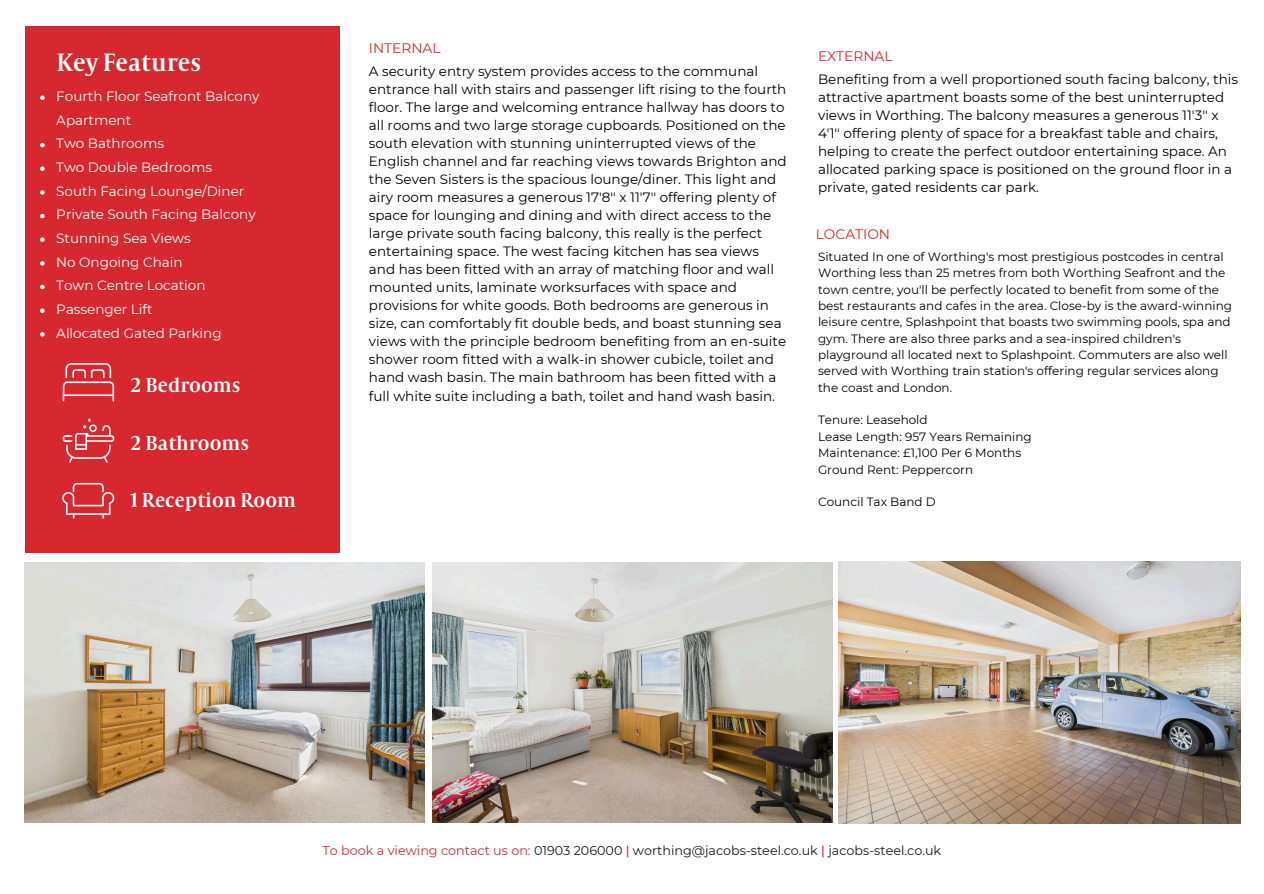
<style>
.page{position:relative;width:1264px;height:894px;background:#fff}
.page>*{position:absolute;margin:0;border:0;box-sizing:border-box;transform-origin:0 0}
.t1{font:27.6px "Capitolium Road";color:#fff}
.t2{font:22.35px "Capitolium Road";color:#fff}
.t3{font:13.8px "Montserrat";color:#d7282f}
.t4{font:13.5px/18px "Montserrat";color:#000}
.t5{font:13.5px/23.7px "Montserrat";color:#fff}
.t6{font:12.75px "Montserrat";color:#191718}
.t7{font:12px/16.4px "Montserrat";color:#000}
.s1{color:#d7282f}
.s2{font-weight:500;color:#d7282f}
</style>
<div class="page">
<img style="left:25px;top:562px;width:399px;height:260px">
<img style="left:432px;top:562px;width:400px;height:260px">
<div style="left:25px;top:26px;width:315px;height:526px;background:#d7282f"></div>
<img style="left:62px;top:482px;width:53px;height:37px">
<img style="left:62px;top:418px;width:53px;height:45px">
<img style="left:62px;top:363px;width:53px;height:39px">
<img style="left:838px;top:561px;width:402px;height:261px">
<svg style="left:40px;top:95px;width:5px;height:5px"></svg>
<svg style="left:40px;top:143px;width:5px;height:4px"></svg>
<svg style="left:40px;top:166px;width:5px;height:5px"></svg>
<svg style="left:40px;top:190px;width:5px;height:5px"></svg>
<svg style="left:40px;top:214px;width:5px;height:4px"></svg>
<svg style="left:40px;top:237px;width:5px;height:5px"></svg>
<svg style="left:40px;top:261px;width:5px;height:4px"></svg>
<svg style="left:40px;top:285px;width:5px;height:4px"></svg>
<svg style="left:40px;top:308px;width:5px;height:5px"></svg>
<svg style="left:40px;top:332px;width:5px;height:4px"></svg>
<p class="t1" style="left:57px;top:53px;width:146px">Key Features</p>
<p class="t5" style="left:56px;top:84px;width:205px">Fourth Floor Seafront Balcony<br>Apartment</p>
<p class="t5" style="left:56px;top:132px;width:109px">Two Bathrooms</p>
<p class="t5" style="left:56px;top:155px;width:157px">Two Double Bedrooms</p>
<p class="t5" style="left:56px;top:179px;width:189px">South Facing Lounge/Diner</p>
<p class="t5" style="left:56px;top:203px;width:201px">Private South Facing Balcony</p>
<p class="t5" style="left:56px;top:226px;width:136px">Stunning Sea Views</p>
<p class="t5" style="left:56px;top:250px;width:128px">No Ongoing Chain</p>
<p class="t5" style="left:56px;top:273px;width:151px">Town Centre Location</p>
<p class="t5" style="left:56px;top:297px;width:98px">Passenger Lift</p>
<p class="t5" style="left:56px;top:321px;width:167px">Allocated Gated Parking</p>
<h2 class="t2" style="left:130px;top:377px;width:112px">2 Bedrooms</h2>
<p class="t2" style="left:130px;top:435px;width:120px">2 Bathrooms</p>
<h2 class="t2" style="left:130px;top:492px;width:167px">1 Reception Room</h2>
<p class="t3" style="left:369px;top:39px;width:73px">INTERNAL</p>
<h2 class="t4" style="left:369px;top:62px;width:419px">A security entry system provides access to the communal entrance hall with stairs and passenger lift rising to the fourth floor. The large and welcoming entrance hallway has doors to all rooms and two large storage cupboards. Positioned on the south elevation with stunning uninterrupted views of the English channel and far reaching views towards Brighton and the Seven Sisters is the spacious lounge/diner. This light and airy room measures a generous 17'8'' x 11'7'' offering plenty of space for lounging and dining and with direct access to the large private south facing balcony, this really is the perfect entertaining space. The west facing kitchen has sea views and has been fitted with an array of matching floor and wall mounted units, laminate worksurfaces with space and provisions for white goods. Both bedrooms are generous in size, can comfortably fit double beds, and boast stunning sea views with the principle bedroom benefiting from an en-suite shower room fitted with a walk-in shower cubicle, toilet and hand wash basin. The main bathroom has been fitted with a full white suite including a bath, toilet and hand wash basin.</h2>
<h3 class="t4" style="left:818px;top:70px;width:421px">Benefiting from a well proportioned south facing balcony, this attractive apartment boasts some of the best uninterrupted views in Worthing. The balcony measures a generous 11'3'' x 4'1'' offering plenty of space for a breakfast table and chairs, helping to create the perfect outdoor entertaining space. An allocated parking space is positioned on the ground floor in a private, gated residents car park.</h3>
<p class="t3" style="left:818px;top:47px;width:76px">EXTERNAL</p>
<p class="t3" style="left:815px;top:225px;width:76px">LOCATION</p>
<h3 class="t7" style="left:818px;top:248px;width:415px">Situated In one of Worthing's most prestigious postcodes in central Worthing less than 25 metres from both Worthing Seafront and the town centre, you'll be perfectly located to benefit from some of the best restaurants and cafes in the area. Close-by is the award-winning leisure centre, Splashpoint that boasts two swimming pools, spa and gym. There are also three parks and a sea-inspired children's playground all located next to Splashpoint. Commuters are also well served with Worthing train station's offering regular services along the coast and London.</h3>
<h4 class="t7" style="left:818px;top:412px;width:111px">Tenure: Leasehold</h4>
<h4 class="t7" style="left:818px;top:428px;width:215px">Lease Length: 957 Years Remaining</h4>
<h3 class="t7" style="left:818px;top:444px;width:205px">Maintenance: £1,100 Per 6 Months</h3>
<p class="t7" style="left:818px;top:461px;width:157px">Ground Rent: Peppercorn</p>
<p class="t7" style="left:818px;top:493px;width:119px">Council Tax Band D</p>
<h1 class="t6" style="left:322px;top:842px;width:620px"><span class="s1">To book a viewing contact us on:</span> 01903 206000 <span class="s2">|</span> worthing@jacobs-steel.co.uk <span class="s2">|</span> jacobs-steel.co.uk</h1>
</div>
